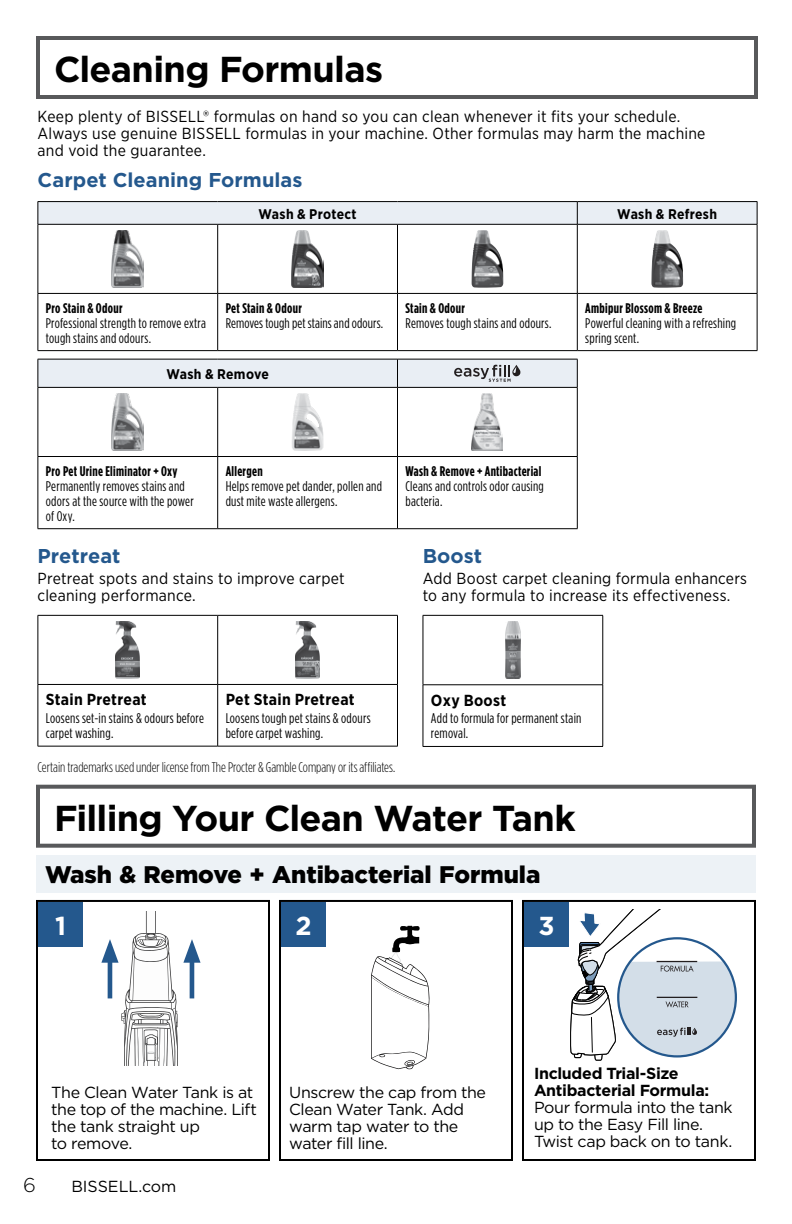
<style>
.page{position:relative;width:792px;height:1224px;background:#fff}
.page>*{position:absolute;margin:0;border:0;box-sizing:border-box;transform-origin:0 0}
.t1{font:700 36px "Gotham";letter-spacing:-.02em;color:#000}
.t2{font:700 26px "Gotham";color:#fff}
.t3{font:900 24px "Gotham";color:#000}
.t4{font:700 20px "Gotham";color:#24588d}
.t5{font:300 20px "Gotham";color:#000}
.t6{font:16px/17px "Gotham Narrow";letter-spacing:.015em;color:#000}
.t7{font:16px/17px "Gotham";letter-spacing:-.025em;color:#000}
.t8{font:700 16px/17px "Gotham";letter-spacing:-.02em;color:#000}
.t9{font:700 16px "Gotham Narrow";letter-spacing:.015em;color:#000}
.t10{font:16px "Gotham";color:#000}
.t11{font:14px/15px "Gotham Condensed";letter-spacing:.015em;color:#000}
.t12{font:700 14px "Gotham Condensed";letter-spacing:.02em;color:#000}
.t13{font:300 14px "Gotham Condensed";letter-spacing:-.005em;color:#000}
.t14{font:700 14px "Gotham Narrow";letter-spacing:.02em;color:#000}
</style>
<div class="page">
<div style="left:38px;top:902px;width:45px;height:45px;background:#24588d"></div>
<div style="left:36px;top:900px;width:234px;height:261px;border:2px solid #000"></div>
<div style="left:281px;top:902px;width:45px;height:45px;background:#24588d"></div>
<div style="left:279px;top:900px;width:234px;height:261px;border:2px solid #000"></div>
<div style="left:524px;top:902px;width:45px;height:45px;background:#24588d"></div>
<div style="left:522px;top:900px;width:234px;height:261px;border:2px solid #000"></div>
<div style="left:36px;top:36px;width:722px;height:63px;border:4px solid #58595b"></div>
<div style="left:36px;top:785px;width:720px;height:63px;border:4px solid #58595b"></div>
<svg style="left:101px;top:912px;width:100px;height:153px"></svg>
<svg style="left:371px;top:925px;width:59px;height:144px"></svg>
<svg style="left:570px;top:910px;width:166px;height:151px"></svg>
<hr style="left:657px;top:997px;width:40px;height:1px;background:#231f20">
<div style="left:617px;top:937px;width:120px;height:121px;border:2px solid #24588d;border-radius:50%"></div>
<div style="left:36px;top:855px;width:720px;height:37px;background:#edf2f6"></div>
<hr style="left:38px;top:201px;width:180px;height:1px;background:#000">
<hr style="left:218px;top:201px;width:179px;height:1px;background:#000">
<hr style="left:398px;top:201px;width:179px;height:1px;background:#000">
<hr style="left:577px;top:201px;width:180px;height:1px;background:#000">
<svg style="left:38px;top:202px;width:720px;height:22px"></svg>
<hr style="left:38px;top:224px;width:180px;height:1px;background:#000">
<hr style="left:38px;top:225px;width:1px;height:68px;background:#000">
<hr style="left:218px;top:224px;width:179px;height:1px;background:#000">
<hr style="left:217px;top:225px;width:1px;height:68px;background:#000">
<hr style="left:398px;top:224px;width:179px;height:1px;background:#000">
<hr style="left:397px;top:225px;width:1px;height:68px;background:#000">
<hr style="left:577px;top:224px;width:180px;height:1px;background:#000">
<hr style="left:577px;top:225px;width:1px;height:68px;background:#000">
<hr style="left:757px;top:225px;width:1px;height:68px;background:#000">
<hr style="left:38px;top:293px;width:180px;height:1px;background:#000">
<hr style="left:38px;top:294px;width:1px;height:56px;background:#000">
<hr style="left:218px;top:293px;width:179px;height:1px;background:#000">
<hr style="left:217px;top:294px;width:1px;height:56px;background:#000">
<hr style="left:398px;top:293px;width:179px;height:1px;background:#000">
<hr style="left:397px;top:294px;width:1px;height:56px;background:#000">
<hr style="left:577px;top:293px;width:180px;height:1px;background:#000">
<hr style="left:577px;top:294px;width:1px;height:56px;background:#000">
<hr style="left:757px;top:294px;width:1px;height:56px;background:#000">
<hr style="left:38px;top:350px;width:180px;height:1px;background:#000">
<hr style="left:218px;top:350px;width:179px;height:1px;background:#000">
<hr style="left:398px;top:350px;width:179px;height:1px;background:#000">
<hr style="left:577px;top:350px;width:180px;height:1px;background:#000">
<img style="left:112px;top:230px;width:32px;height:58px">
<img style="left:292px;top:230px;width:31px;height:58px">
<img style="left:472px;top:230px;width:31px;height:58px">
<img style="left:651px;top:230px;width:32px;height:58px">
<hr style="left:38px;top:387px;width:180px;height:1px;background:#000">
<hr style="left:38px;top:388px;width:1px;height:68px;background:#000">
<hr style="left:218px;top:387px;width:179px;height:1px;background:#000">
<hr style="left:217px;top:388px;width:1px;height:68px;background:#000">
<hr style="left:398px;top:387px;width:180px;height:1px;background:#000">
<hr style="left:397px;top:388px;width:1px;height:68px;background:#000">
<hr style="left:577px;top:388px;width:1px;height:68px;background:#000">
<hr style="left:38px;top:456px;width:180px;height:1px;background:#000">
<hr style="left:38px;top:457px;width:1px;height:71px;background:#000">
<hr style="left:218px;top:456px;width:179px;height:1px;background:#000">
<hr style="left:217px;top:457px;width:1px;height:71px;background:#000">
<hr style="left:398px;top:456px;width:180px;height:1px;background:#000">
<hr style="left:397px;top:457px;width:1px;height:71px;background:#000">
<hr style="left:577px;top:457px;width:1px;height:71px;background:#000">
<hr style="left:38px;top:528px;width:180px;height:1px;background:#000">
<hr style="left:218px;top:528px;width:179px;height:1px;background:#000">
<hr style="left:398px;top:528px;width:180px;height:1px;background:#000">
<svg style="left:38px;top:359px;width:540px;height:28px"></svg>
<img style="left:112px;top:393px;width:32px;height:58px">
<img style="left:292px;top:393px;width:31px;height:58px">
<img style="left:472px;top:393px;width:31px;height:58px">
<hr style="left:38px;top:615px;width:180px;height:1px;background:#000">
<hr style="left:38px;top:616px;width:1px;height:68px;background:#000">
<hr style="left:218px;top:615px;width:180px;height:1px;background:#000">
<hr style="left:217px;top:616px;width:1px;height:68px;background:#000">
<hr style="left:397px;top:616px;width:1px;height:68px;background:#000">
<hr style="left:38px;top:684px;width:180px;height:1px;background:#000">
<hr style="left:38px;top:685px;width:1px;height:61px;background:#000">
<hr style="left:218px;top:684px;width:180px;height:1px;background:#000">
<hr style="left:217px;top:685px;width:1px;height:61px;background:#000">
<hr style="left:397px;top:685px;width:1px;height:61px;background:#000">
<hr style="left:38px;top:746px;width:180px;height:1px;background:#000">
<hr style="left:218px;top:746px;width:180px;height:1px;background:#000">
<img style="left:116px;top:621px;width:24px;height:58px">
<img style="left:296px;top:621px;width:23px;height:58px">
<hr style="left:423px;top:615px;width:180px;height:1px;background:#000">
<hr style="left:423px;top:616px;width:1px;height:69px;background:#000">
<hr style="left:602px;top:616px;width:1px;height:69px;background:#000">
<hr style="left:423px;top:684px;width:180px;height:1px;background:#000">
<hr style="left:423px;top:685px;width:1px;height:61px;background:#000">
<hr style="left:602px;top:685px;width:1px;height:61px;background:#000">
<hr style="left:423px;top:746px;width:180px;height:1px;background:#000">
<img style="left:506px;top:621px;width:14px;height:58px">
<h1 class="t1" style="left:54px;top:45px;width:331px">Cleaning Formulas</h1>
<p class="t6" style="left:38px;top:107px;width:669px">Keep plenty of BISSELL® formulas on hand so you can clean whenever it fits your schedule.<br>Always use genuine BISSELL formulas in your machine. Other formulas may harm the machine and void the guarantee.</p>
<h3 class="t4" style="left:38px;top:167px;width:266px">Carpet Cleaning Formulas</h3>
<p class="t14" style="left:258px;top:205px;width:100px">Wash &amp; Protect</p>
<p class="t14" style="left:617px;top:205px;width:101px">Wash &amp; Refresh</p>
<p class="t12" style="left:46px;top:300px;width:78px">Pro Stain &amp; Odour</p>
<p class="t11" style="left:46px;top:315px;width:162px">Professional strength to remove extra tough stains and odours.</p>
<p class="t12" style="left:226px;top:299px;width:78px">Pet Stain &amp; Odour</p>
<p class="t11" style="left:226px;top:315px;width:159px">Removes tough pet stains and odours.</p>
<p class="t12" style="left:406px;top:299px;width:61px">Stain &amp; Odour</p>
<p class="t11" style="left:406px;top:315px;width:148px">Removes tough stains and odours.</p>
<p class="t12" style="left:585px;top:299px;width:118px">Ambipur Blossom &amp; Breeze</p>
<p class="t11" style="left:585px;top:315px;width:152px">Powerful cleaning with a refreshing spring scent.</p>
<p class="t14" style="left:166px;top:365px;width:104px">Wash &amp; Remove</p>
<p class="t12" style="left:46px;top:463px;width:133px">Pro Pet Urine Eliminator + Oxy</p>
<p class="t11" style="left:46px;top:478px;width:149px">Permanently removes stains and odors at the source with the power of Oxy.</p>
<p class="t12" style="left:226px;top:463px;width:38px">Allergen</p>
<p class="t11" style="left:226px;top:478px;width:158px">Helps remove pet dander, pollen and dust mite waste allergens.</p>
<h3 class="t4" style="left:38px;top:542px;width:84px">Pretreat</h3>
<p class="t6" style="left:38px;top:569px;width:308px">Pretreat spots and stains to improve carpet cleaning performance.</p>
<p class="t12" style="left:406px;top:463px;width:137px">Wash &amp; Remove + Antibacterial</p>
<p class="t11" style="left:406px;top:478px;width:140px">Cleans and controls odor causing bacteria.</p>
<h3 class="t4" style="left:423px;top:542px;width:61px">Boost</h3>
<p class="t6" style="left:423px;top:569px;width:326px">Add Boost carpet cleaning formula enhancers to any formula to increase its effectiveness.</p>
<p class="t9" style="left:46px;top:689px;width:102px">Stain Pretreat</p>
<p class="t11" style="left:46px;top:711px;width:160px">Loosens set-in stains &amp; odours before carpet washing.</p>
<p class="t9" style="left:226px;top:689px;width:131px">Pet Stain Pretreat</p>
<p class="t11" style="left:226px;top:711px;width:146px">Loosens tough pet stains &amp; odours before carpet washing.</p>
<p class="t13" style="left:38px;top:759px;width:359px">Certain trademarks used under license from The Procter &amp; Gamble Company or its affiliates.</p>
<p class="t9" style="left:431px;top:690px;width:77px">Oxy Boost</p>
<p class="t11" style="left:431px;top:711px;width:152px">Add to formula for permanent stain removal.</p>
<h1 class="t1" style="left:54px;top:794px;width:523px">Filling Your Clean Water Tank</h1>
<h3 class="t3" style="left:45px;top:858px;width:497px">Wash &amp; Remove + Antibacterial Formula</h3>
<h2 class="t2" style="left:55px;top:908px;width:12px">1</h2>
<h2 class="t2" style="left:295px;top:908px;width:18px">2</h2>
<h2 class="t2" style="left:538px;top:908px;width:18px">3</h2>
<p class="t7" style="left:51px;top:1083px;width:207px">The Clean Water Tank is at the top of the machine. Lift the tank straight up<br>to remove.</p>
<p class="t7" style="left:289px;top:1083px;width:198px">Unscrew the cap from the<br>Clean Water Tank. Add warm tap water to the water fill line.</p>
<h3 class="t5" style="left:23px;top:1172px;width:14px">6</h3>
<p class="t10" style="left:71px;top:1176px;width:107px">BISSELL.com</p>
<p class="t8" style="left:534px;top:1065px;width:177px">Included Trial-Size<br>Antibacterial Formula:</p>
<p class="t7" style="left:534px;top:1098px;width:200px">Pour formula into the tank up to the Easy Fill line.<br>Twist cap back on to tank.</p>
</div>
